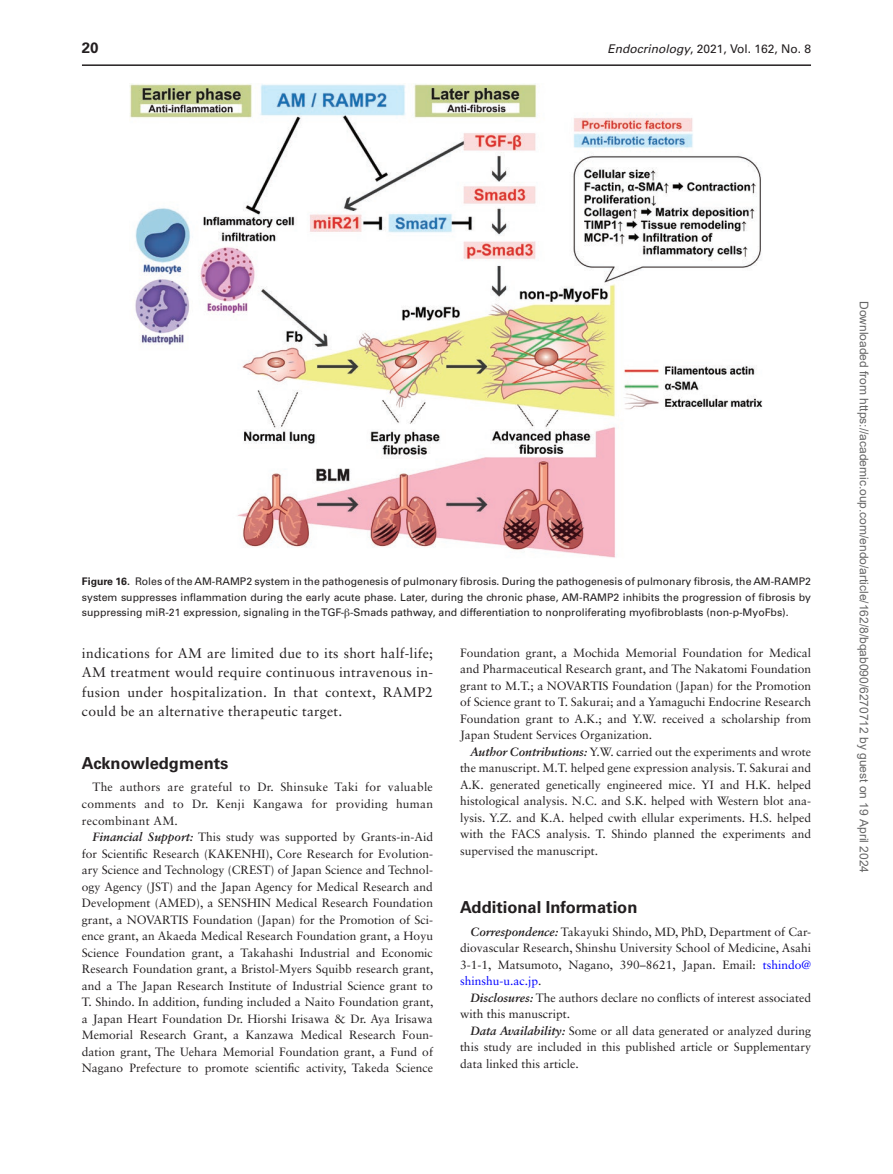
<style>
.page{position:relative;width:893px;height:1174px;background:#fff}
.page>*{position:absolute;margin:0;border:0;box-sizing:border-box;transform-origin:0 0}
.t1{font:700 16.5px "Univers LT Std";color:#231f20}
.t2{font:700 15px "Univers LT Std";color:#231f20}
.t3{font:13.8px/19.5px "Sabon LT Std";letter-spacing:.02em;color:#231f20;text-align:justify}
.t4{font:12px/16.5px "Sabon LT Std";color:#231f20;text-align:justify}
.t5{font:12px "Arial";color:#666}
.t6{font:12px "Univers LT Std";color:#231f20}
.t7{font:10.5px/15.3px "Univers LT Std";color:#231f20;text-align:justify}
.s1{font-style:italic}
.s2{font-weight:700}
.s3{font-family:"Gandhari Unicode"}
.s4{font-weight:700;font-style:italic}
.s5{color:#00f}
</style>
<div class="page">
<hr style="left:82px;top:64px;width:729px;height:2px;background:#231f20">
<img style="left:130px;top:83px;width:633px;height:475px">
<p class="t2" style="left:82px;top:39px;width:18px">20</p>
<p class="t6" style="left:607px;top:42px;width:205px"><span class="s1">Endocrinology</span>, 2021, Vol. 162, No. 8</p>
<p class="t7" style="left:82px;top:574px;width:731px"><span class="s2">Figure 16.</span> Roles of the AM-RAMP2 system in the pathogenesis of pulmonary fibrosis. During the pathogenesis of pulmonary fibrosis, the AM-RAMP2 system suppresses inflammation during the early acute phase. Later, during the chronic phase, AM-RAMP2 inhibits the progression of fibrosis by suppressing miR-21 expression, signaling in the TGF-<span class="s3">β</span>-Smads pathway, and differentiation to nonproliferating myofibroblasts (non-p-MyoFbs).</p>
<p class="t3" style="left:82px;top:643px;width:353px">indications for AM are limited due to its short half-life; AM treatment would require continuous intravenous in&shy;fusion under hospitalization. In that context, RAMP2 could be an alternative therapeutic target.</p>
<h1 class="t1" style="left:82px;top:753px;width:148px">Acknowledgments</h1>
<p class="t4" style="left:82px;top:779px;width:353px;text-indent:10px">The authors are grateful to Dr. Shinsuke Taki for valuable comments and to Dr. Kenji Kangawa for providing human recombinant AM.</p>
<p class="t4" style="left:82px;top:828px;width:353px;text-indent:10px"><span class="s4">Financial Support:</span> This study was supported by Grants-in-Aid for Scientific Research (KAKENHI), Core Research for Evolution&shy;ary Science and Technology (CREST) of Japan Science and Technol&shy;ogy Agency (JST) and the Japan Agency for Medical Research and Development (AMED), a SENSHIN Medical Research Foundation grant, a NOVARTIS Foundation (Japan) for the Promotion of Sci&shy;ence grant, an Akaeda Medical Research Foundation grant, a Hoyu Science Foundation grant, a Takahashi Industrial and Economic Research Foundation grant, a Bristol-Myers Squibb research grant, and a The Japan Research Institute of Industrial Science grant to T. Shindo. In addition, funding included a Naito Foundation grant, a Japan Heart Foundation Dr. Hiorshi Irisawa &amp; Dr. Aya Irisawa Memorial Research Grant, a Kanzawa Medical Research Foun&shy;dation grant, The Uehara Memorial Foundation grant, a Fund of Nagano Prefecture to promote scientific activity, Takeda Science</p>
<p class="t4" style="left:460px;top:644px;width:353px">Foundation grant, a Mochida Memorial Foundation for Medical and Pharmaceutical Research grant, and The Nakatomi Foundation grant to M.T.; a NOVARTIS Foundation (Japan) for the Promotion of Science grant to T. Sakurai; and a Yamaguchi Endocrine Research Foundation grant to A.K.; and Y.W. received a scholarship from Japan Student Services Organization.</p>
<p class="t4" style="left:460px;top:743px;width:353px;text-indent:10px"><span class="s4">Author Contributions:</span> Y.W. carried out the experiments and wrote the manuscript. M.T. helped gene expression analysis. T. Sakurai and A.K. generated genetically engineered mice. YI and H.K. helped histological analysis. N.C. and S.K. helped with Western blot ana&shy;lysis. Y.Z. and K.A. helped cwith ellular experiments. H.S. helped with the FACS analysis. T. Shindo planned the experiments and supervised the manuscript.</p>
<h1 class="t1" style="left:460px;top:897px;width:179px">Additional Information</h1>
<p class="t4" style="left:460px;top:923px;width:352px;text-indent:10px"><span class="s4">Correspondence:</span> Takayuki Shindo, MD, PhD, Department of Car&shy;diovascular Research, Shinshu University School of Medicine, Asahi 3-1-1, Matsumoto, Nagano, 390–8621, Japan. Email: <span class="s5">tshindo@ shinshu-u.ac.jp</span>.</p>
<p class="t4" style="left:460px;top:989px;width:352px;text-indent:10px"><span class="s4">Disclosures:</span> The authors declare no conflicts of interest associated with this manuscript.</p>
<p class="t4" style="left:460px;top:1022px;width:353px;text-indent:10px"><span class="s4">Data Availability:</span> Some or all data generated or analyzed during this study are included in this published article or Supplementary data linked this article.</p>
<p class="t5" style="left:868px;top:301px;width:574px;rotate:90deg">Downloaded from https://academic.oup.com/endo/article/162/8/bqab090/6270712 by guest on 19 April 2024</p>
</div>
